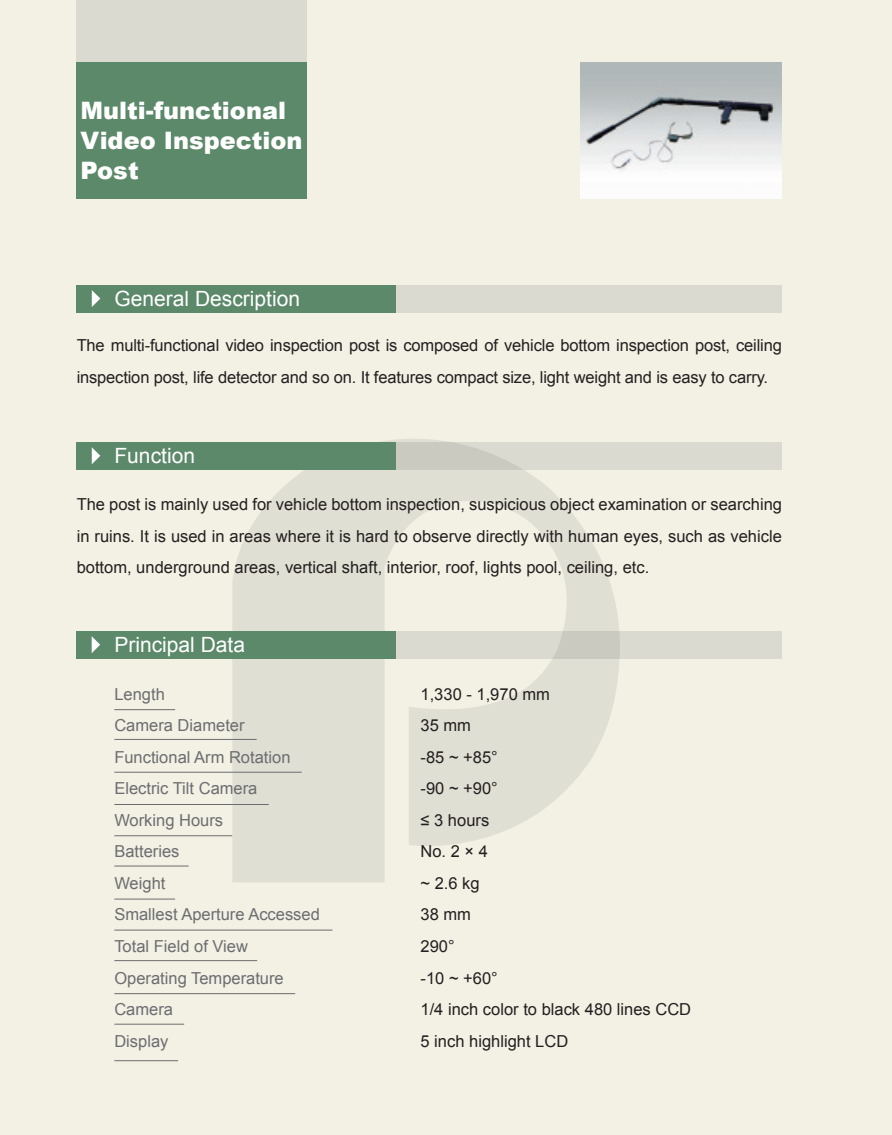
<style>
.page{position:relative;width:892px;height:1135px;background:#fff}
.page>*{position:absolute;margin:0;border:0;box-sizing:border-box;transform-origin:0 0}
.t1{font:900 24px/30px "Arial";color:#fff}
.t2{font:21px "Arial";color:#fff}
.t3{font:16.5px/31.5px "Arial";letter-spacing:-.01em;color:#231f20}
.t4{font:16.5px/31.5px "Arial";color:#6c6d70}
</style>
<div class="page">
<div style="left:0;top:0;width:891px;height:1134px;background:#f3f1e4"></div>
<div style="left:76px;top:0;width:230px;height:104px;background:#dbdad0"></div>
<div style="left:76px;top:62px;width:230px;height:136px;background:#5c896a"></div>
<svg style="left:232px;top:439px;width:387px;height:443px;fill:#e0dfd4"></svg>
<div style="left:278px;top:285px;width:503px;height:27px;background:#dbdad0"></div>
<div style="left:77px;top:285px;width:319px;height:27px;background:#5c896a"></div>
<svg style="left:92px;top:290px;width:8px;height:17px"></svg>
<svg style="left:396px;top:442px;width:385px;height:27px;background:#d6d5cc"></svg>
<div style="left:77px;top:442px;width:319px;height:27px;background:#5c896a"></div>
<svg style="left:92px;top:447px;width:8px;height:17px"></svg>
<svg style="left:396px;top:631px;width:385px;height:27px;background:#d8d7cd"></svg>
<div style="left:77px;top:631px;width:319px;height:27px;background:#5c896a"></div>
<svg style="left:92px;top:636px;width:8px;height:17px"></svg>
<img style="left:581px;top:62px;width:200px;height:136px">
<hr style="left:114px;top:709px;width:61px;height:1px;background:#6c6d70">
<hr style="left:114px;top:739px;width:143px;height:1px;background:#6c6d70">
<hr style="left:114px;top:865px;width:75px;height:1px;background:#6c6d70">
<hr style="left:114px;top:898px;width:61px;height:1px;background:#6c6d70">
<hr style="left:114px;top:929px;width:218px;height:1px;background:#6c6d70">
<hr style="left:114px;top:960px;width:143px;height:1px;background:#6c6d70">
<hr style="left:114px;top:993px;width:181px;height:1px;background:#6c6d70">
<hr style="left:114px;top:1023px;width:70px;height:1px;background:#6c6d70">
<hr style="left:114px;top:1060px;width:64px;height:1px;background:#6c6d70">
<hr style="left:114px;top:771px;width:188px;height:1px;background:#6c6d70">
<hr style="left:114px;top:804px;width:155px;height:1px;background:#6c6d70">
<hr style="left:114px;top:835px;width:118px;height:1px;background:#6c6d70">
<p class="t1" style="left:81px;top:95px;width:223px">Multi-functional<br>Video Inspection<br>Post</p>
<p class="t2" style="left:114px;top:284px;width:187px">General Description</p>
<p class="t3" style="left:77px;top:330px;width:706px">The multi-functional video inspection post is composed of vehicle bottom inspection post, ceiling inspection post, life detector and so on. It features compact size, light weight and is easy to carry.</p>
<p class="t2" style="left:114px;top:441px;width:82px">Function</p>
<p class="t3" style="left:77px;top:488px;width:706px;text-align:justify">The post is mainly used for vehicle bottom inspection, suspicious object examination or searching in ruins. It is used in areas where it is hard to observe directly with human eyes, such as vehicle bottom, underground areas, vertical shaft, interior, roof, lights pool, ceiling, etc.</p>
<p class="t2" style="left:114px;top:631px;width:132px">Principal Data</p>
<p class="t4" style="left:114px;top:678px;width:207px">Length<br>Camera Diameter<br>Functional Arm Rotation<br>Electric Tilt Camera<br>Working Hours<br>Batteries<br>Weight<br>Smallest Aperture Accessed<br>Total Field of View<br>Operating Temperature<br>Camera<br>Display</p>
<p class="t3" style="left:420px;top:678px;width:272px">1,330 - 1,970 mm<br>35 mm<br>-85 ~ +85°<br>-90 ~ +90°<br>≤ 3 hours<br>No. 2 × 4<br>~ 2.6 kg<br>38 mm<br>290°<br>-10 ~ +60°<br>1/4 inch color to black 480 lines CCD<br>5 inch highlight LCD</p>
</div>
